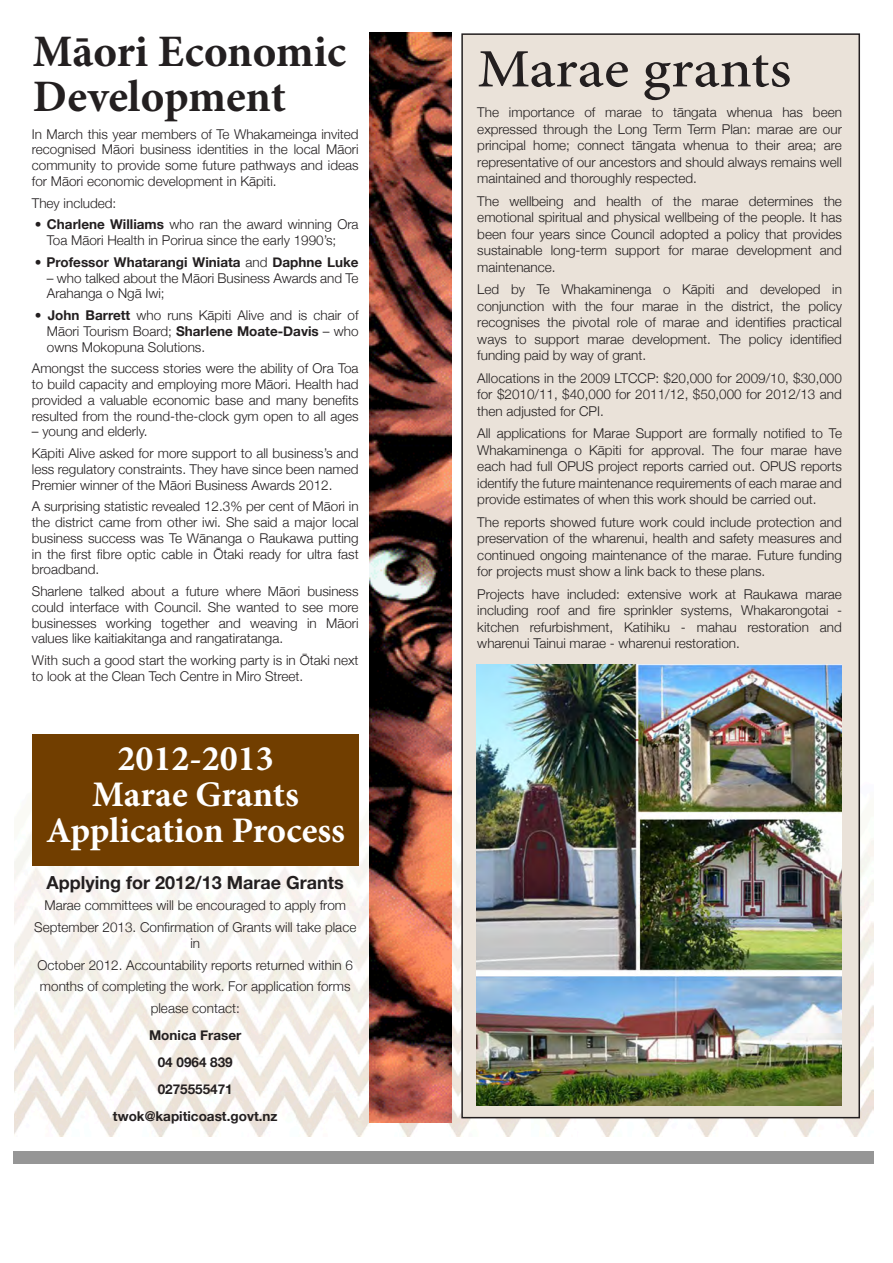
<style>
.page{position:relative;width:893px;height:1263px;background:#fff}
.page>*{position:absolute;margin:0;border:0;box-sizing:border-box;transform-origin:0 0}
.t1{font:500 54px "Minion Pro";color:#231f20;scale:1.1 1}
.t2{font:700 45px/45px "Minion Pro";color:#231f20}
.t3{font:700 36px/36px "Minion Pro";color:#fff;text-align:center}
.t4{font:700 18px "Helvetica Neue";color:#231f20}
.t5{font:300 13.5px/16.5px "Helvetica Neue";color:#231f20;text-align:justify}
.t6{font:700 13.5px "Helvetica Neue";color:#231f20}
.s1{font-weight:700}
.s2{font-weight:300}
</style>
<div class="page">
<img style="left:15px;top:721px;width:859px;height:415px">
<div style="left:462px;top:34px;width:397px;height:1084px;background:#eae2d9"></div>
<div style="left:461px;top:33px;width:399px;height:1085px;border:2px solid #231f20"></div>
<div style="left:14px;top:1151px;width:860px;height:13px;background:#969696"></div>
<div style="left:32px;top:734px;width:327px;height:131px;background:#713e00"></div>
<img style="left:477px;top:665px;width:365px;height:440px">
<img style="left:370px;top:33px;width:81px;height:1089px">
<p class="t2" style="left:33px;top:29px;width:315px">Māori Economic<br>Development</p>
<p class="t5" style="left:32px;top:125px;width:328px;line-height:15.8px">In March this year members of Te Whakameinga invited recognised Māori business identities in the local Māori community to provide some future pathways and ideas for Māori economic development in Kāpiti.</p>
<p class="t5" style="left:32px;top:194px;width:86px">They included:</p>
<p class="t5" style="left:47px;top:216px;width:313px;line-height:15.8px;text-indent:-12px">• <span class="s1">Charlene Williams</span> who ran the award winning Ora<br>Toa Māori Health in Porirua since the early 1990’s;</p>
<p class="t6" style="left:35px;top:251px;width:325px"><span class="s2">•</span> Professor Whatarangi Winiata <span class="s2">and</span> Daphne Luke</p>
<p class="t5" style="left:47px;top:269px;width:313px;line-height:15.8px">– who talked about the Māori Business Awards and Te<br>Arahanga o Ngā Iwi;</p>
<p class="t5" style="left:47px;top:307px;width:313px;line-height:15.8px;text-indent:-12px">• <span class="s1">John Barrett</span> who runs Kāpiti Alive and is chair of Māori Tourism Board; <span class="s1">Sharlene Moate-Davis</span> – who owns Mokopuna Solutions.</p>
<p class="t5" style="left:32px;top:360px;width:328px;line-height:15.8px">Amongst the success stories were the ability of Ora Toa to build capacity and employing more Māori. Health had provided a valuable economic base and many benefits resulted from the round-the-clock gym open to all ages</p>
<p class="t5" style="left:32px;top:422px;width:117px">– young and elderly.</p>
<p class="t5" style="left:32px;top:445px;width:328px;line-height:15.8px">Kāpiti Alive asked for more support to all business’s and less regulatory constraints. They have since been named Premier winner of the Māori Business Awards 2012.</p>
<p class="t5" style="left:32px;top:498px;width:328px;line-height:15.8px">A surprising statistic revealed 12.3% per cent of Māori in the district came from other iwi. She said a major local business success was Te Wānanga o Raukawa putting in the first fibre optic cable in Ōtaki ready for ultra fast broadband.</p>
<p class="t5" style="left:32px;top:583px;width:328px;line-height:15.8px">Sharlene talked about a future where Māori business could interface with Council. She wanted to see more businesses working together and weaving in Māori values like kaitiakitanga and rangatiratanga.</p>
<p class="t5" style="left:32px;top:652px;width:328px;line-height:15.8px">With such a good start the working party is in Ōtaki next to look at the Clean Tech Centre in Miro Street.</p>
<p class="t3" style="left:117px;top:740px;width:158px">2012-2013</p>
<p class="t3" style="left:46px;top:776px;width:300px">Marae Grants<br>Application Process</p>
<p class="t4" style="left:47px;top:868px;width:299px">Applying for 2012/13 Marae Grants</p>
<p class="t5" style="left:44px;top:897px;width:303px">Marae committees will be encouraged to apply from</p>
<p class="t5" style="left:34px;top:919px;width:324px;line-height:15.8px;text-align:center">September 2013. Confirmation of Grants will take place in</p>
<p class="t5" style="left:37px;top:956px;width:317px">October 2012. Accountability reports returned within 6</p>
<p class="t5" style="left:40px;top:978px;width:312px">months of completing the work. For application forms</p>
<p class="t5" style="left:151px;top:999px;width:91px">please contact:</p>
<p class="t6" style="left:149px;top:1025px;width:94px">Monica Fraser</p>
<p class="t6" style="left:158px;top:1052px;width:77px">04 0964 839</p>
<p class="t6" style="left:158px;top:1079px;width:77px">0275555471</p>
<p class="t6" style="left:113px;top:1106px;width:166px">twok@kapiticoast.govt.nz</p>
<p class="t1" style="left:477px;top:33px;width:287px">Marae grants</p>
<p class="t5" style="left:477px;top:103px;width:366px">The importance of marae to tāngata whenua has been expressed through the Long Term Term Plan: marae are our principal home; connect tāngata whenua to their area; are representative of our ancestors and should always remains well maintained and thoroughly respected.</p>
<p class="t5" style="left:477px;top:192px;width:366px">The wellbeing and health of the marae determines the emotional spiritual and physical wellbeing of the people. It has been four years since Council adopted a policy that provides sustainable long-term support for marae development and maintenance.</p>
<p class="t5" style="left:477px;top:280px;width:366px">Led by Te Whakaminenga o Kāpiti and developed in conjunction with the four marae in the district, the policy recognises the pivotal role of marae and identifies practical ways to support marae development. The policy identified funding paid by way of grant.</p>
<p class="t5" style="left:477px;top:369px;width:366px">Allocations in the 2009 LTCCP: $20,000 for 2009/10, $30,000 for $2010/11, $40,000 for 2011/12, $50,000 for 2012/13 and then adjusted for CPI.</p>
<p class="t5" style="left:477px;top:424px;width:366px">All applications for Marae Support are formally notified to Te Whakaminenga o Kāpiti for approval. The four marae have each had full OPUS project reports carried out. OPUS reports identify the future maintenance requirements of each marae and provide estimates of when this work should be carried out.</p>
<p class="t5" style="left:477px;top:513px;width:366px">The reports showed future work could include protection and preservation of the wharenui, health and safety measures and continued ongoing maintenance of the marae. Future funding for projects must show a link back to these plans.</p>
<p class="t5" style="left:477px;top:585px;width:366px">Projects have included: extensive work at Raukawa marae including roof and fire sprinkler systems, Whakarongotai - kitchen refurbishment, Katihiku - mahau restoration and wharenui Tainui marae - wharenui restoration.</p>
</div>
